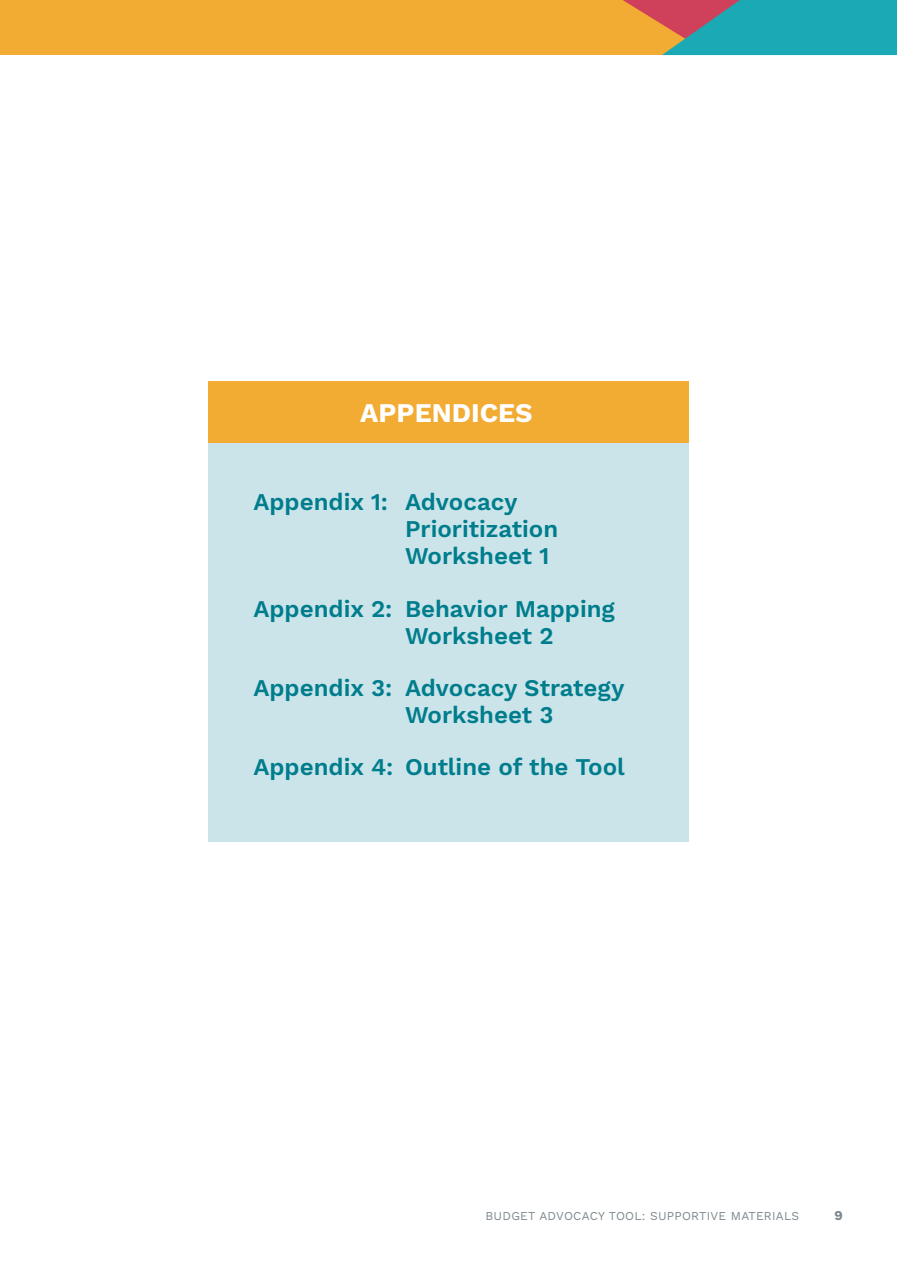
<style>
.page{position:relative;width:897px;height:1264px;background:#fff}
.page>*{position:absolute;margin:0;border:0;box-sizing:border-box;transform-origin:0 0}
.t1{font:700 27px "Work Sans";color:#fff}
.t2{font:600 24px/27px "Work Sans";color:#007d8d}
.t3{font:700 13.5px "Work Sans";color:#7d878d}
.t4{font:12px "Work Sans";letter-spacing:.02em;color:#7e888e}
</style>
<div class="page">
<div style="left:0;top:0;width:896px;height:55px;background:#f2ab33"></div>
<svg style="left:623px;top:0;width:273px;height:55px;background:#539995"></svg>
<div style="left:208px;top:381px;width:480px;height:461px;background:#cbe4e9"></div>
<div style="left:208px;top:381px;width:480px;height:61px;background:#f2ab33"></div>
<p class="t1" style="left:360px;top:397px;width:174px">APPENDICES</p>
<p class="t2" style="left:405px;top:490px;width:155px;text-indent:-152px">Appendix 1: Advocacy<br>Prioritization<br>Worksheet 1</p>
<p class="t2" style="left:405px;top:596px;width:211px;text-indent:-152px">Appendix 2: Behavior Mapping<br>Worksheet 2</p>
<p class="t2" style="left:405px;top:675px;width:221px;text-indent:-152px">Appendix 3: Advocacy Strategy<br>Worksheet 3</p>
<p class="t2" style="left:253px;top:754px;width:373px">Appendix 4: Outline of the Tool</p>
<p class="t4" style="left:485px;top:1209px;width:315px">BUDGET ADVOCACY TOOL: SUPPORTIVE MATERIALS</p>
<p class="t3" style="left:834px;top:1207px;width:10px">9</p>
</div>
